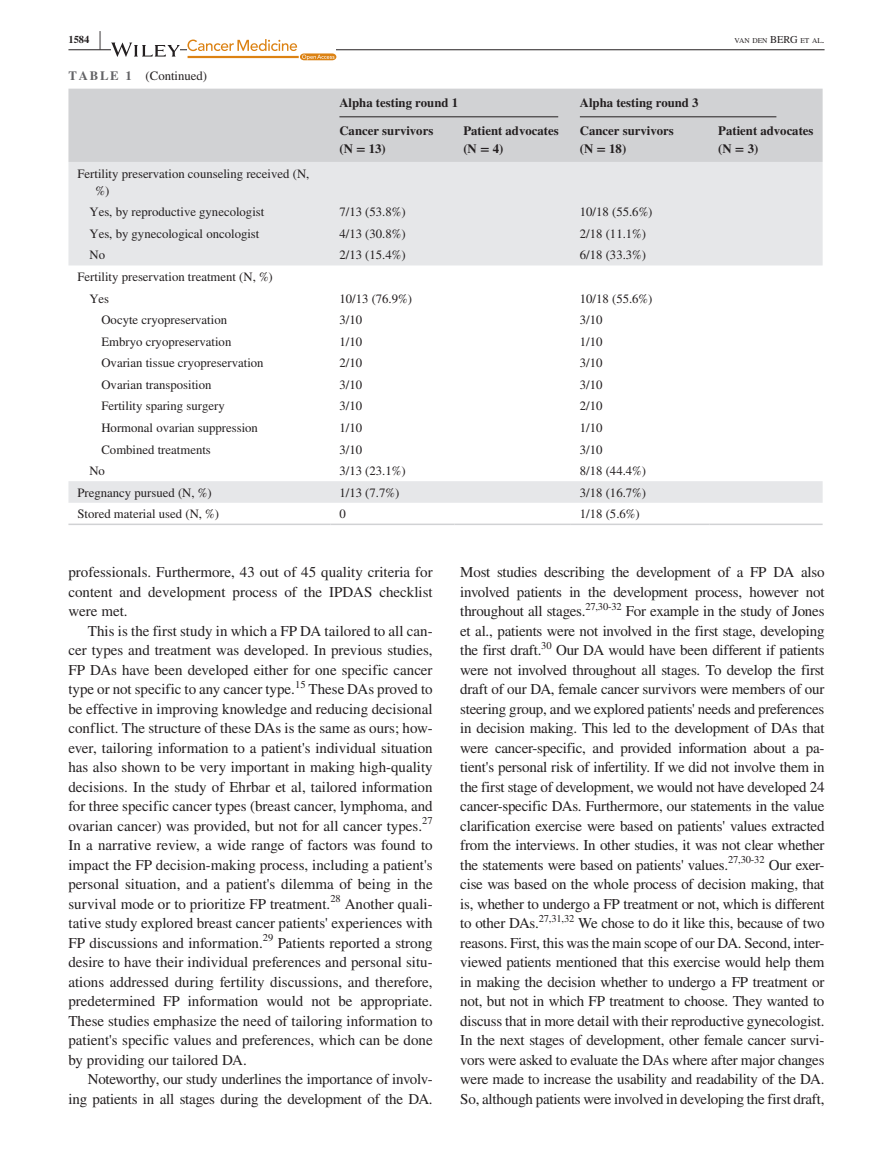
<style>
.page{position:relative;width:893px;height:1174px;background:#fff}
.page>*{position:absolute;margin:0;border:0;box-sizing:border-box;transform-origin:0 0}
.t1{font:700 25.95px "STIX";color:#231f20;scale:.36 1}
.t2{font:15px/19.5px "STIX";letter-spacing:-.015em;color:#231f20;text-align:justify}
.t3{font:12.75px/17.2px "STIX";color:#231f20}
.t4{font:700 12.75px/17.2px "STIX";color:#231f20}
.t5{font:10.5px "STIX";letter-spacing:-.015em;color:#231f20}
.t6{font:700 10.5px "STIX";color:#231f20}
.t7{font:7.35px "STIX";color:#231f20}
.s1{font-size:10.5px}
.s2{font-weight:700;color:#636366}
</style>
<div class="page">
<hr style="left:68px;top:49px;width:756px;height:1px;background:#231f20">
<svg style="left:111px;top:43px;width:69px;height:14px"></svg>
<svg style="left:187px;top:39px;width:149px;height:21px"></svg>
<div style="left:68px;top:89px;width:755px;height:73px;background:#d1d2d4"></div>
<svg style="left:68px;top:162px;width:755px;height:341px"></svg>
<hr style="left:68px;top:523px;width:262px;height:2px;background:#d1d2d4">
<hr style="left:330px;top:523px;width:124px;height:2px;background:#d1d2d4">
<hr style="left:454px;top:523px;width:117px;height:2px;background:#d1d2d4">
<hr style="left:571px;top:523px;width:138px;height:2px;background:#d1d2d4">
<hr style="left:709px;top:523px;width:114px;height:2px;background:#d1d2d4">
<hr style="left:339px;top:116px;width:219px;height:1px;background:#231f20">
<hr style="left:580px;top:116px;width:196px;height:1px;background:#231f20">
<p class="t6" style="left:68px;top:33px;width:22px">1584</p>
<h1 class="t1" style="left:99px;top:25px;width:7px">|</h1>
<p class="t7" style="left:734px;top:35px;width:92px">VAN DEN <span class="s1">BERG</span> ET AL<span class="s1">.</span></p>
<p class="t3" style="left:68px;top:68px;width:140px"><span class="s2">TABLE 1</span> (Continued)</p>
<p class="t4" style="left:339px;top:94px;width:120px">Alpha testing round 1</p>
<p class="t4" style="left:580px;top:94px;width:120px">Alpha testing round 3</p>
<p class="t4" style="left:339px;top:122px;width:95px">Cancer survivors (N = 13)</p>
<p class="t4" style="left:463px;top:122px;width:97px">Patient advocates (N = 4)</p>
<p class="t4" style="left:580px;top:122px;width:95px">Cancer survivors (N = 18)</p>
<p class="t4" style="left:718px;top:122px;width:97px">Patient advocates (N = 3)</p>
<p class="t3" style="left:95px;top:165px;width:215px;text-indent:-18px">Fertility preservation counseling received (N, %)</p>
<p class="t3" style="left:89px;top:204px;width:176px">Yes, by reproductive gynecologist</p>
<p class="t3" style="left:339px;top:204px;width:68px">7/13 (53.8%)</p>
<p class="t3" style="left:580px;top:204px;width:74px">10/18 (55.6%)</p>
<p class="t3" style="left:89px;top:226px;width:171px">Yes, by gynecological oncologist</p>
<p class="t3" style="left:339px;top:226px;width:68px">4/13 (30.8%)</p>
<p class="t3" style="left:580px;top:226px;width:68px">2/18 (11.1%)</p>
<p class="t3" style="left:89px;top:247px;width:17px">No</p>
<p class="t3" style="left:339px;top:247px;width:68px">2/13 (15.4%)</p>
<p class="t3" style="left:580px;top:247px;width:68px">6/18 (33.3%)</p>
<p class="t3" style="left:89px;top:267px;width:185px;line-height:21.6px;text-indent:-12px">Fertility preservation treatment (N, %)<br>Yes</p>
<p class="t3" style="left:339px;top:290px;width:74px">10/13 (76.9%)</p>
<p class="t3" style="left:580px;top:290px;width:74px">10/18 (55.6%)</p>
<p class="t3" style="left:101px;top:312px;width:127px">Oocyte cryopreservation</p>
<p class="t3" style="left:339px;top:312px;width:24px">3/10</p>
<p class="t3" style="left:580px;top:312px;width:24px">3/10</p>
<p class="t3" style="left:101px;top:334px;width:131px">Embryo cryopreservation</p>
<p class="t3" style="left:339px;top:334px;width:24px">1/10</p>
<p class="t3" style="left:580px;top:334px;width:24px">1/10</p>
<p class="t3" style="left:101px;top:355px;width:164px">Ovarian tissue cryopreservation</p>
<p class="t3" style="left:339px;top:355px;width:24px">2/10</p>
<p class="t3" style="left:580px;top:355px;width:24px">3/10</p>
<p class="t3" style="left:101px;top:377px;width:112px">Ovarian transposition</p>
<p class="t3" style="left:339px;top:377px;width:24px">3/10</p>
<p class="t3" style="left:580px;top:377px;width:24px">3/10</p>
<p class="t3" style="left:101px;top:398px;width:125px">Fertility sparing surgery</p>
<p class="t3" style="left:339px;top:398px;width:24px">3/10</p>
<p class="t3" style="left:580px;top:398px;width:24px">2/10</p>
<p class="t3" style="left:101px;top:420px;width:158px">Hormonal ovarian suppression</p>
<p class="t3" style="left:339px;top:420px;width:24px">1/10</p>
<p class="t3" style="left:580px;top:420px;width:24px">1/10</p>
<p class="t3" style="left:101px;top:441px;width:111px">Combined treatments</p>
<p class="t3" style="left:339px;top:441px;width:24px">3/10</p>
<p class="t3" style="left:580px;top:441px;width:24px">3/10</p>
<p class="t3" style="left:89px;top:463px;width:17px">No</p>
<p class="t3" style="left:339px;top:463px;width:68px">3/13 (23.1%)</p>
<p class="t3" style="left:580px;top:463px;width:68px">8/18 (44.4%)</p>
<p class="t3" style="left:77px;top:484px;width:136px">Pregnancy pursued (N, %)</p>
<p class="t3" style="left:339px;top:484px;width:61px">1/13 (7.7%)</p>
<p class="t3" style="left:580px;top:484px;width:68px">3/18 (16.7%)</p>
<p class="t3" style="left:77px;top:506px;width:143px">Stored material used (N, %)</p>
<p class="t3" style="left:339px;top:506px;width:8px">0</p>
<p class="t3" style="left:580px;top:506px;width:61px">1/18 (5.6%)</p>
<p class="t2" style="left:68px;top:563px;width:366px">professionals. Furthermore, 43 out of 45 quality criteria for content and development process of the IPDAS checklist were met.</p>
<p class="t2" style="left:68px;top:622px;width:366px;text-indent:20px">This is the first study in which a FP DA tailored to all can&shy;cer types and treatment was developed. In previous studies, FP DAs have been developed either for one specific cancer type or not specific to any cancer type.</p>
<p class="t5" style="left:295px;top:677px;width:12px">15</p>
<p class="t2" style="left:68px;top:680px;width:366px;text-indent:240px">These DAs proved to be effective in improving knowledge and reducing decisional conflict. The structure of these DAs is the same as ours; how&shy;ever, tailoring information to a patient's individual situation has also shown to be very important in making high-quality decisions. In the study of Ehrbar et al, tailored information for three specific cancer types (breast cancer, lymphoma, and ovarian cancer) was provided, but not for all cancer types.</p>
<p class="t5" style="left:422px;top:813px;width:12px">27</p>
<p class="t2" style="left:68px;top:836px;width:366px">In a narrative review, a wide range of factors was found to impact the FP decision-making process, including a patient's personal situation, and a patient's dilemma of being in the survival mode or to prioritize FP treatment.</p>
<p class="t5" style="left:330px;top:891px;width:12px">28</p>
<p class="t2" style="left:68px;top:895px;width:366px;text-indent:276px">Another quali&shy;tative study explored breast cancer patients' experiences with FP discussions and information.</p>
<p class="t5" style="left:263px;top:930px;width:12px">29</p>
<p class="t2" style="left:68px;top:934px;width:366px;text-indent:209px">Patients reported a strong desire to have their individual preferences and personal situ&shy;ations addressed during fertility discussions, and therefore, predetermined FP information would not be appropriate.<br>These studies emphasize the need of tailoring information to patient's specific values and preferences, which can be done by providing our tailored DA.</p>
<p class="t2" style="left:68px;top:1070px;width:366px;text-align:right">Noteworthy, our study underlines the importance of involv&shy;ing patients in all stages during the development of the DA.</p>
<p class="t2" style="left:460px;top:563px;width:366px">Most studies describing the development of a FP DA also involved patients in the development process, however not throughout all stages.</p>
<p class="t5" style="left:585px;top:599px;width:38px">27,30-32</p>
<p class="t2" style="left:460px;top:602px;width:366px;text-indent:166px">For example in the study of Jones et al., patients were not involved in the first stage, developing the first draft.</p>
<p class="t5" style="left:541px;top:638px;width:12px">30</p>
<p class="t2" style="left:460px;top:641px;width:366px;text-indent:96px">Our DA would have been different if patients were not involved throughout all stages. To develop the first draft of our DA, female cancer survivors were members of our steering group, and we explored patients' needs and preferences in decision making. This led to the development of DAs that were cancer-specific, and provided information about a pa&shy;tient's personal risk of infertility. If we did not involve them in the first stage of development, we would not have developed 24 cancer-specific DAs. Furthermore, our statements in the value clarification exercise were based on patients' values extracted from the interviews. In other studies, it was not clear whether the statements were based on patients' values.</p>
<p class="t5" style="left:728px;top:852px;width:38px">27,30-32</p>
<p class="t2" style="left:460px;top:856px;width:366px;text-indent:308px">Our exer&shy;cise was based on the whole process of decision making, that is, whether to undergo a FP treatment or not, which is different to other DAs.</p>
<p class="t5" style="left:539px;top:911px;width:37px">27,31,32</p>
<p class="t2" style="left:460px;top:914px;width:366px;text-indent:118px">We chose to do it like this, because of two reasons. First, this was the main scope of our DA. Second, inter&shy;viewed patients mentioned that this exercise would help them in making the decision whether to undergo a FP treatment or not, but not in which FP treatment to choose. They wanted to discuss that in more detail with their reproductive gynecologist.<br>In the next stages of development, other female cancer survi&shy;vors were asked to evaluate the DAs where after major changes were made to increase the usability and readability of the DA.<br>So, although patients were involved in developing the first draft,</p>
</div>
